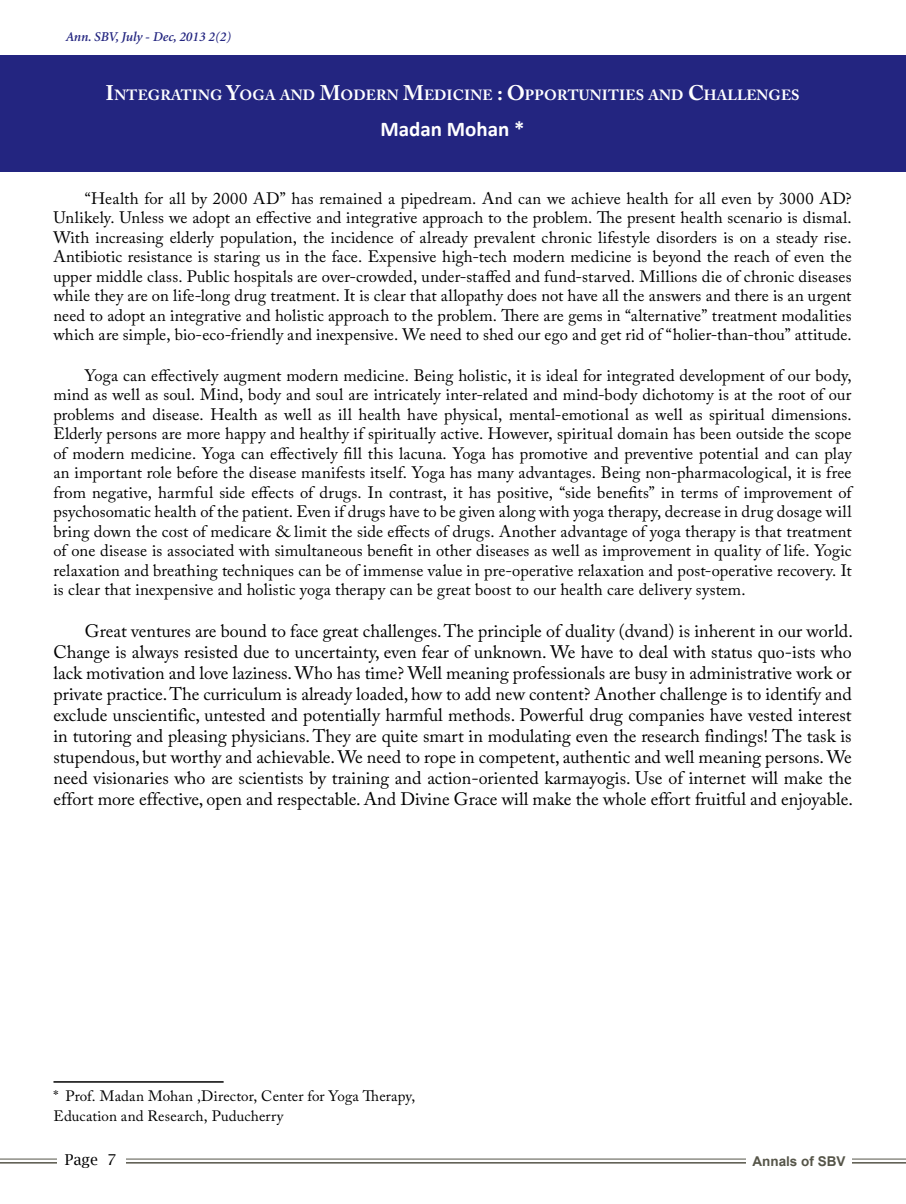
<style>
.page{position:relative;width:906px;height:1204px;background:#fff}
.page>*{position:absolute;margin:0;border:0;box-sizing:border-box;transform-origin:0 0}
.t1{font:700 21px "Calibri";color:#fff}
.t2{font:18px/21px "Adobe Caslon Pro";color:#000;text-align:justify}
.t3{font:16.5px/19.5px "Adobe Caslon Pro";letter-spacing:.005em;color:#000;text-align:justify}
.t4{font:15px/19.5px "Adobe Caslon Pro";letter-spacing:.01em;color:#000}
.t5{font:15px "Lucida Bright";color:#000}
.t6{font:700 14.7px "Adobe Caslon Pro";letter-spacing:.005em;color:#fff}
.t7{font:italic 600 13.5px "Minion";color:#232580}
.t8{font:700 13.5px "Arial";color:#565549}
.s1{font-size:21px}
</style>
<div class="page">
<hr style="left:0;top:1158px;width:906px;height:1px;background:#565549">
<hr style="left:0;top:1161px;width:906px;height:2px;background:#565549">
<div style="left:57px;top:1149px;width:69px;height:21px;background:#fff"></div>
<div style="left:747px;top:1154px;width:105px;height:13px;background:#fff"></div>
<div style="left:0;top:55px;width:906px;height:117px;background:#232580"></div>
<hr style="left:53px;top:1081px;width:171px;height:1px;background:#000">
<p class="t7" style="left:66px;top:30px;width:167px">Ann. SBV, July - Dec, 2013 2(2)</p>
<p class="t6" style="left:106px;top:87px;width:695px"><span class="s1">I</span>NTEGRATING <span class="s1">Y</span>OGA AND <span class="s1">M</span>ODERN <span class="s1">M</span>EDICINE <span class="s1">: O</span>PPORTUNITIES AND <span class="s1">C</span>HALLENGES</p>
<p class="t1" style="left:380px;top:116px;width:146px">Madan Mohan *</p>
<p class="t3" style="left:53px;top:188px;width:799px;text-indent:31px">“Health for all by 2000 AD” has remained a pipedream. And can we achieve health for all even by 3000 AD?<br>Unlikely. Unless we adopt an effective and integrative approach to the problem. The present health scenario is dismal.<br>With increasing elderly population, the incidence of already prevalent chronic lifestyle disorders is on a steady rise.<br>Antibiotic resistance is staring us in the face. Expensive high-tech modern medicine is beyond the reach of even the upper middle class. Public hospitals are over-crowded, under-staffed and fund-starved. Millions die of chronic diseases while they are on life-long drug treatment. It is clear that allopathy does not have all the answers and there is an urgent need to adopt an integrative and holistic approach to the problem. There are gems in “alternative” treatment modalities which are simple, bio-eco-friendly and inexpensive. We need to shed our ego and get rid of “holier-than-thou” attitude.</p>
<p class="t3" style="left:53px;top:365px;width:799px;text-indent:31px">Yoga can effectively augment modern medicine. Being holistic, it is ideal for integrated development of our body, mind as well as soul. Mind, body and soul are intricately inter-related and mind-body dichotomy is at the root of our problems and disease. Health as well as ill health have physical, mental-emotional as well as spiritual dimensions.<br>Elderly persons are more happy and healthy if spiritually active. However, spiritual domain has been outside the scope of modern medicine. Yoga can effectively fill this lacuna. Yoga has promotive and preventive potential and can play an important role before the disease manifests itself. Yoga has many advantages. Being non-pharmacological, it is free from negative, harmful side effects of drugs. In contrast, it has positive, “side benefits” in terms of improvement of psychosomatic health of the patient. Even if drugs have to be given along with yoga therapy, decrease in drug dosage will bring down the cost of medicare &amp; limit the side effects of drugs. Another advantage of yoga therapy is that treatment of one disease is associated with simultaneous benefit in other diseases as well as improvement in quality of life. Yogic relaxation and breathing techniques can be of immense value in pre-operative relaxation and post-operative recovery. It is clear that inexpensive and holistic yoga therapy can be great boost to our health care delivery system.</p>
<p class="t2" style="left:53px;top:620px;width:801px;text-indent:32px">Great ventures are bound to face great challenges. The principle of duality (dvand) is inherent in our world.<br>Change is always resisted due to uncertainty, even fear of unknown. We have to deal with status quo-ists who lack motivation and love laziness. Who has time? Well meaning professionals are busy in administrative work or private practice. The curriculum is already loaded, how to add new content? Another challenge is to identify and exclude unscientific, untested and potentially harmful methods. Powerful drug companies have vested interest in tutoring and pleasing physicians. They are quite smart in modulating even the research findings! The task is stupendous, but worthy and achievable. We need to rope in competent, authentic and well meaning persons. We need visionaries who are scientists by training and action-oriented karmayogis. Use of internet will make the effort more effective, open and respectable. And Divine Grace will make the whole effort fruitful and enjoyable.</p>
<p class="t4" style="left:53px;top:1086px;width:363px">* Prof. Madan Mohan ,Director, Center for Yoga Therapy,<br>Education and Research, Puducherry</p>
<p class="t5" style="left:65px;top:1151px;width:53px">Page 7</p>
<p class="t8" style="left:752px;top:1151px;width:95px">Annals of SBV</p>
</div>
